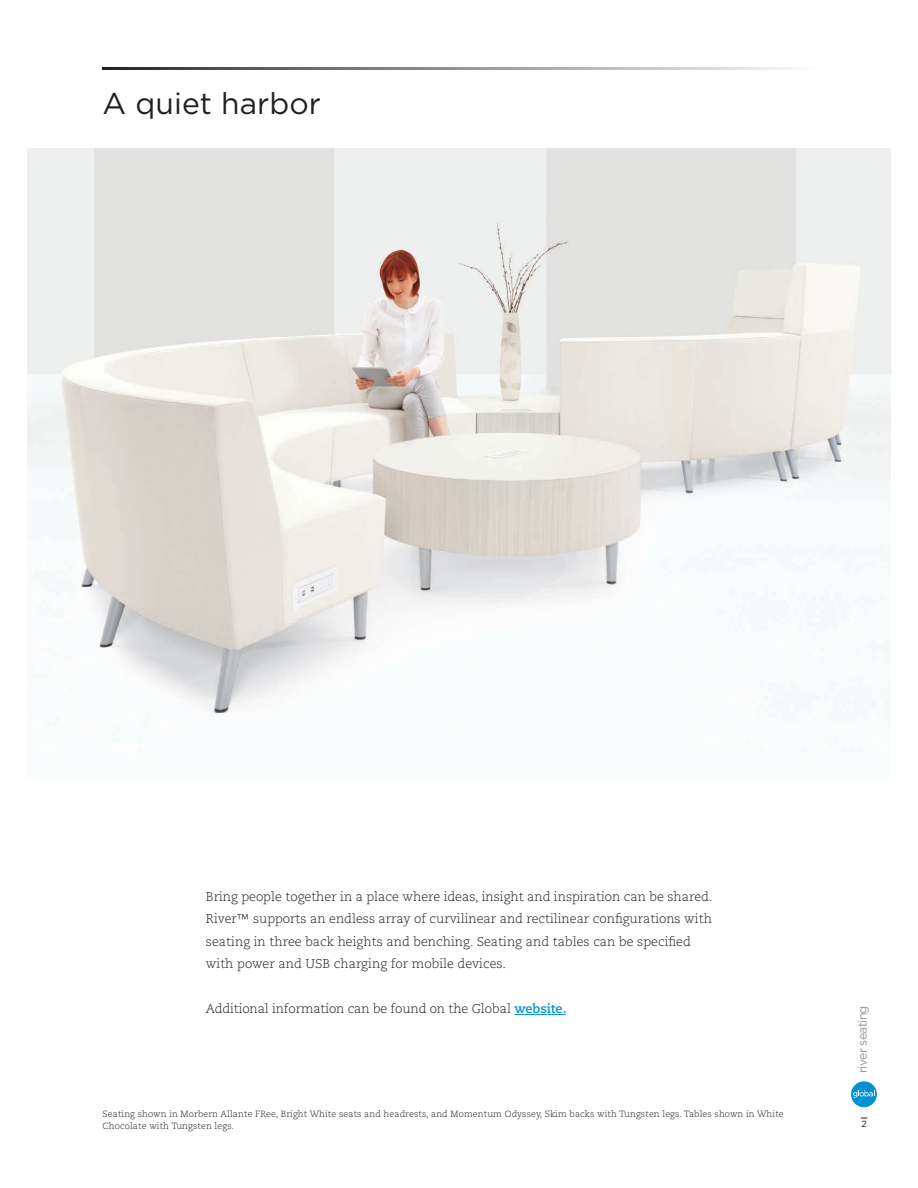
<style>
.page{position:relative;width:918px;height:1188px;background:#fff}
.page>*{position:absolute;margin:0;border:0;box-sizing:border-box;transform-origin:0 0}
.Intro_text_-_Gotham_Book{font:30px "Gotham";letter-spacing:.005em;color:#231f20}
.t1{font:300 12.75px/22.5px "Caecilia LT Std";color:#231f20}
.t2{font:12.3px "Gotham";letter-spacing:-.05em;color:#939598}
.Body_-_Caecillia_LT_Std_45_Light_-_8_5_1{font:300 9px/12px "Caecilia LT Std";letter-spacing:.01em;color:#231f20}
.t3{font:9px "Gotham";color:#231f20}
.s1{font-weight:700;color:#0092d1}
</style>
<div class="page">
<div style="left:851px;top:1081px;width:26px;height:26px;background:#0092d1;border-radius:50%"></div>
<svg style="left:853px;top:1090px;width:22px;height:8px"></svg>
<img style="left:27px;top:148px;width:864px;height:565px">
<svg style="left:103px;top:68px;width:688px;height:1px"></svg>
<hr style="left:515px;top:1014px;width:51px;height:1px;background:#0092d1">
<p class="Intro_text_-_Gotham_Book" style="left:103px;top:84px;width:220px">A quiet harbor</p>
<p class="t1" style="left:206px;top:885px;width:508px">Bring people together in a place where ideas, insight and inspiration can be shared.<br>River™ supports an endless array of curvilinear and rectilinear configurations with seating in three back heights and benching. Seating and tables can be specified with power and USB charging for mobile devices.</p>
<p class="t1" style="left:206px;top:998px;width:362px">Additional information can be found on the Global <span class="s1">website.</span></p>
<p class="Body_-_Caecillia_LT_Std_45_Light_-_8_5_1" style="left:103px;top:1108px;width:683px">Seating shown in Morbern Allante FRee, Bright White seats and headrests, and Momentum Odyssey, Skim backs with Tungsten legs. Tables shown in White<br>Chocolate with Tungsten legs.</p>
<p class="t2" style="left:854px;top:1073px;width:69px;rotate:-90deg">river seating</p>
<p class="t3" style="left:861px;top:1119px;width:7px">2</p>
</div>
